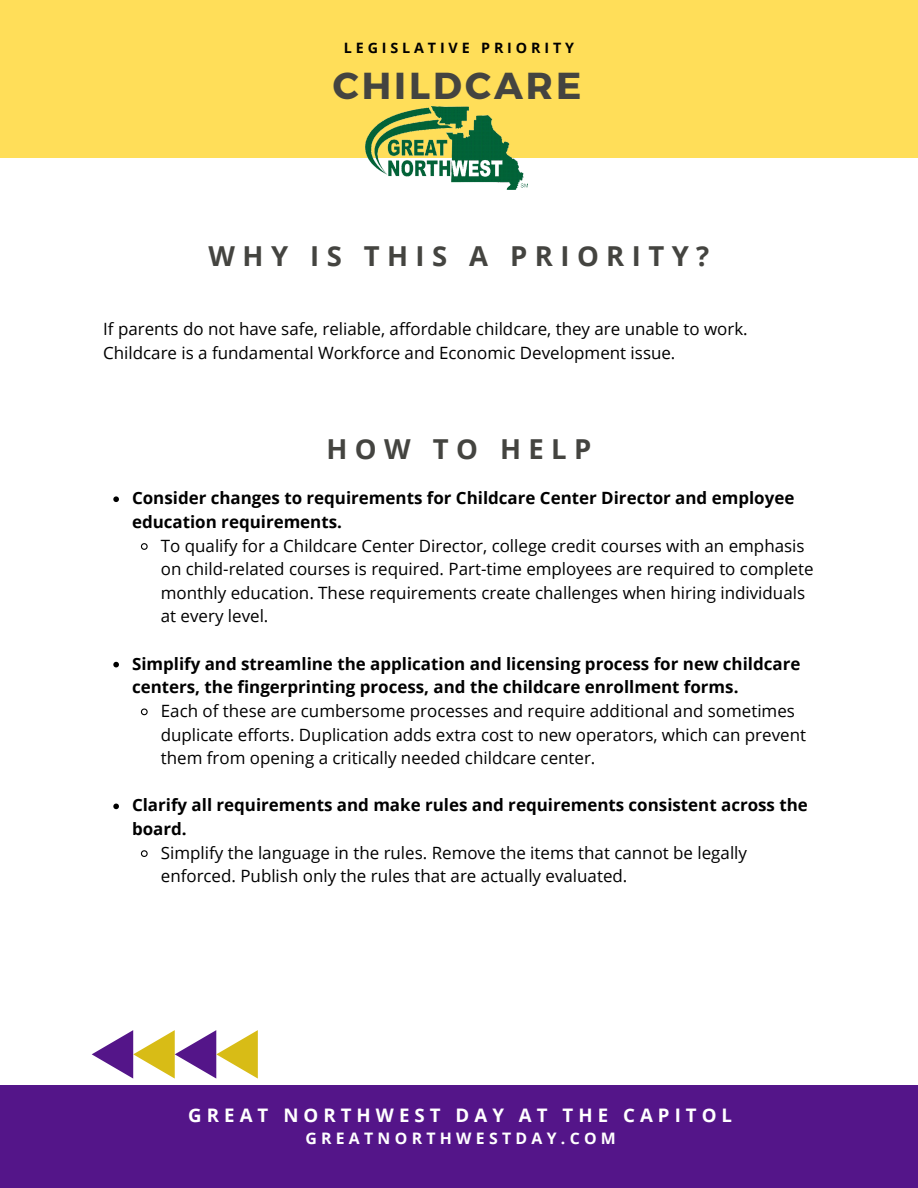
<style>
.page{position:relative;width:918px;height:1188px;background:#fff}
.page>*{position:absolute;margin:0;border:0;box-sizing:border-box;transform-origin:0 0}
.t1{font:700 37.5px "Montserrat";letter-spacing:.08em;color:#444440}
.t2{font:700 27.45px "Open Sans";letter-spacing:.27em;color:#444440}
.t3{font:700 18.6px "Open Sans";letter-spacing:.27em;color:#fff}
.t4{font:16.95px/23.7px "Open Sans";color:#000}
.t5{font:700 16.95px/23.7px "Open Sans";color:#000}
.t6{font:700 15.9px "Open Sans";letter-spacing:.27em;color:#fff}
.t7{font:700 14.25px "Open Sans";letter-spacing:.27em;color:#000}
</style>
<div class="page">
<div style="left:0;top:0;width:918px;height:158px;background:#ffde59"></div>
<img style="left:365px;top:106px;width:162px;height:84px">
<svg style="left:113px;top:496px;width:6px;height:6px"></svg>
<svg style="left:140px;top:543px;width:8px;height:7px"></svg>
<svg style="left:113px;top:662px;width:6px;height:5px"></svg>
<svg style="left:140px;top:708px;width:8px;height:8px"></svg>
<svg style="left:113px;top:804px;width:6px;height:5px"></svg>
<svg style="left:140px;top:850px;width:8px;height:7px"></svg>
<div style="left:0;top:1086px;width:918px;height:102px;background:#541589"></div>
<svg style="left:92px;top:1030px;width:166px;height:49px"></svg>
<p class="t7" style="left:344px;top:37px;width:232px">LEGISLATIVE PRIORITY</p>
<p class="t1" style="left:333px;top:61px;width:250px">CHILDCARE</p>
<p class="t2" style="left:209px;top:237px;width:502px">WHY IS THIS A PRIORITY?</p>
<p class="t4" style="left:103px;top:317px;width:646px">If parents do not have safe, reliable, affordable childcare, they are unable to work.<br>Childcare is a fundamental Workforce and Economic Development issue.</p>
<p class="t2" style="left:326px;top:430px;width:266px">HOW TO HELP</p>
<p class="t5" style="left:132px;top:486px;width:664px">Consider changes to requirements for Childcare Center Director and employee education requirements.</p>
<p class="t4" style="left:161px;top:533px;width:654px">To qualify for a Childcare Center Director, college credit courses with an emphasis on child-related courses is required. Part-time employees are required to complete monthly education. These requirements create challenges when hiring individuals at every level.</p>
<p class="t5" style="left:132px;top:651px;width:670px">Simplify and streamline the application and licensing process for new childcare centers, the fingerprinting process, and the childcare enrollment forms.</p>
<p class="t4" style="left:161px;top:699px;width:647px">Each of these are cumbersome processes and require additional and sometimes duplicate efforts. Duplication adds extra cost to new operators, which can prevent them from opening a critically needed childcare center.</p>
<p class="t5" style="left:132px;top:793px;width:677px">Clarify all requirements and make rules and requirements consistent across the board.</p>
<p class="t4" style="left:161px;top:840px;width:588px">Simplify the language in the rules. Remove the items that cannot be legally enforced. Publish only the rules that are actually evaluated.</p>
<p class="t3" style="left:188px;top:1102px;width:545px">GREAT NORTHWEST DAY AT THE CAPITOL</p>
<p class="t6" style="left:305px;top:1127px;width:312px">GREATNORTHWESTDAY.COM</p>
</div>
